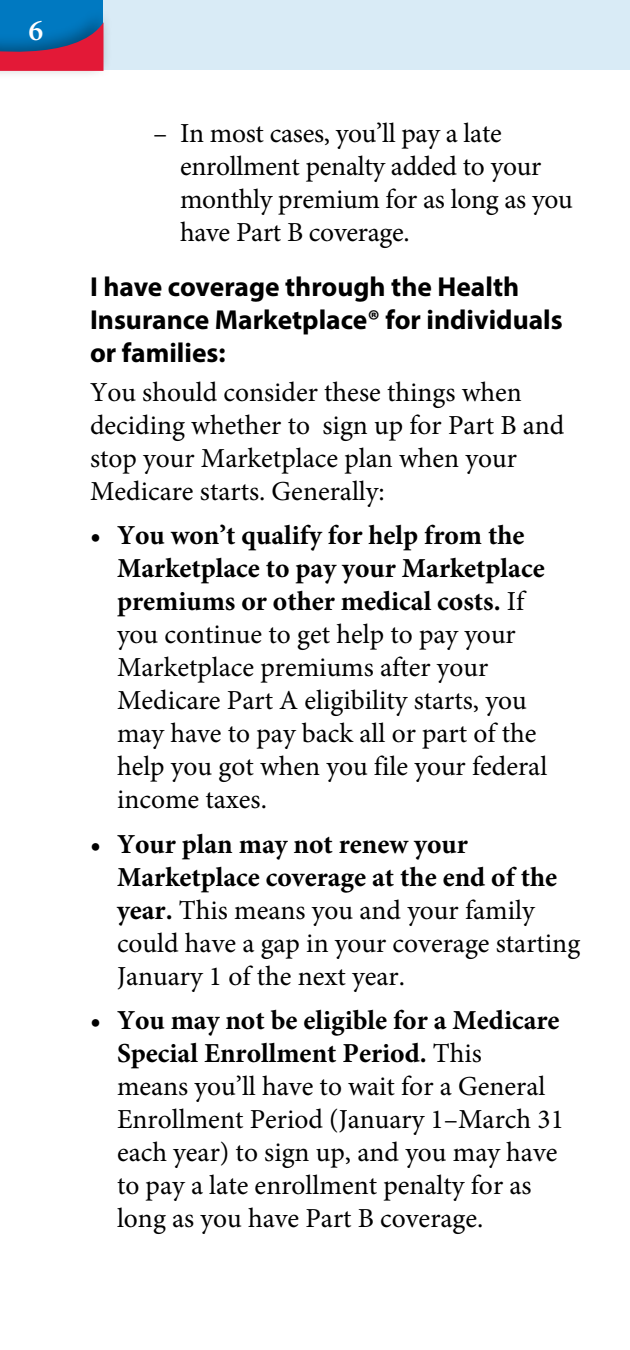
<style>
.page{position:relative;width:630px;height:1350px;background:#fff}
.page>*{position:absolute;margin:0;border:0;box-sizing:border-box;transform-origin:0 0}
.t1{font:600 30px "Minion Pro";color:#fff}
.ACCR__body_text{font:27.5px/33px "Minion Pro";color:#000}
.ACCR__Header_4{font:700 27.5px/33px "Myriad Pro";color:#000}
.s1{font-weight:700}
</style>
<div class="page">
<div style="left:0;top:0;width:630px;height:70px;background:#d9ebf6"></div>
<div style="left:0;top:0;width:104px;height:69px;background:#0079c1"></div>
<div style="left:0;top:6px;width:113px;height:74px;background:#000;opacity:.35"></div>
<svg style="left:0;top:22px;width:104px;height:49px"></svg>
<p class="t1" style="left:28px;top:10px;width:16px">6</p>
<p class="ACCR__body_text" style="left:180px;top:117px;width:394px;text-indent:-27px">– In most cases, you’ll pay a late enrollment penalty added to your monthly premium for as long as you have Part B coverage.</p>
<p class="ACCR__Header_4" style="left:90px;top:270px;width:474px">I have coverage through the Health<br>Insurance Marketplace® for individuals or families:</p>
<p class="ACCR__body_text" style="left:90px;top:376px;width:476px">You should consider these things when deciding whether to sign up for Part B and stop your Marketplace plan when your Medicare starts. Generally:</p>
<p class="ACCR__body_text" style="left:117px;top:519px;width:432px;text-indent:-27px"><span class="s1">• You won’t qualify for help from the Marketplace to pay your Marketplace premiums or other medical costs.</span> If you continue to get help to pay your Marketplace premiums after your Medicare Part A eligibility starts, you may have to pay back all or part of the help you got when you file your federal income taxes.</p>
<p class="ACCR__body_text" style="left:117px;top:828px;width:465px;text-indent:-27px"><span class="s1">• Your plan may not renew your Marketplace coverage at the end of the year.</span> This means you and your family could have a gap in your coverage starting January 1 of the next year.</p>
<p class="ACCR__body_text" style="left:117px;top:1004px;width:448px;text-indent:-27px"><span class="s1">• You may not be eligible for a Medicare Special Enrollment Period.</span> This<br>means you’ll have to wait for a General Enrollment Period (January 1–March 31 each year) to sign up, and you may have to pay a late enrollment penalty for as long as you have Part B coverage.</p>
</div>
